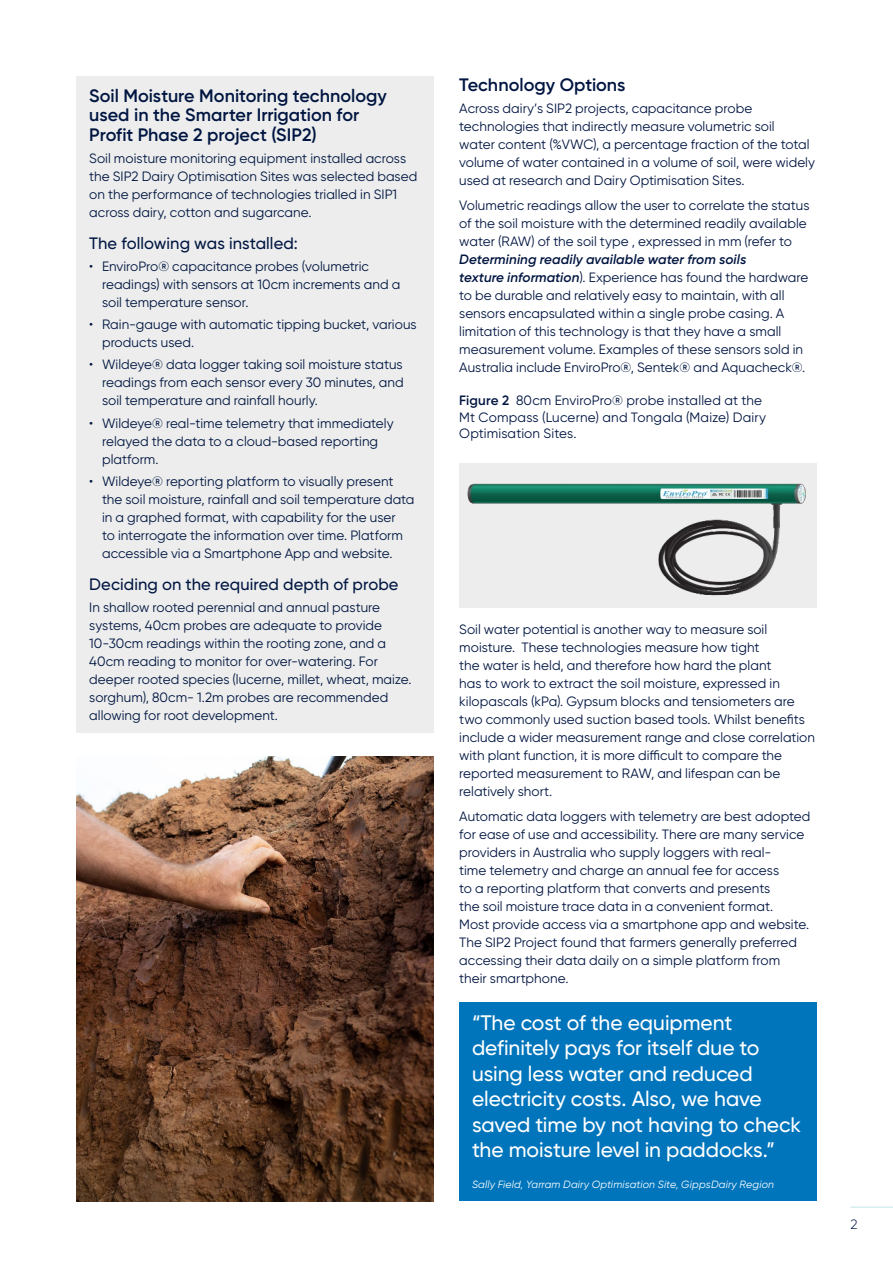
<style>
.page{position:relative;width:893px;height:1263px;background:#fff}
.page>*{position:absolute;margin:0;border:0;box-sizing:border-box;transform-origin:0 0}
.t1{font:500 21px/25.5px "Gilroy";letter-spacing:-.005em;color:#fff}
.t2{font:600 18px/19.5px "Gilroy";color:#001541}
.t3{font:500 16.5px "Gilroy";letter-spacing:.005em;color:#001541}
.t4{font:13.5px/18px "Gilroy";color:#001541}
.t5{font:300 13.5px "Gilroy";color:#001541}
.t6{font:italic 10.5px "Gilroy";letter-spacing:.015em;color:#fff}
.s1{font-weight:600;font-style:italic}
.s2{font-weight:600}
</style>
<div class="page">
<hr style="left:850px;top:1206px;width:43px;height:2px;background:#c9e9eb">
<div style="left:77px;top:77px;width:357px;height:656px;background:#ecedec"></div>
<img style="left:77px;top:757px;width:357px;height:444px">
<img style="left:459px;top:463px;width:357px;height:145px">
<div style="left:459px;top:1002px;width:357px;height:199px;background:#0075bc"></div>
<h2 class="t2" style="left:89px;top:85px;width:299px">Soil Moisture Monitoring technology used in the Smarter Irrigation for<br>Profit Phase 2 project (SIP2)</h2>
<p class="t4" style="left:89px;top:149px;width:329px">Soil moisture monitoring equipment installed across the SIP2 Dairy Optimisation Sites was selected based on the performance of technologies trialled in SIP1 across dairy, cotton and sugarcane.</p>
<p class="t3" style="left:89px;top:233px;width:210px">The following was installed:</p>
<p class="t4" style="left:102px;top:257px;width:300px;text-indent:-13px">• EnviroPro® capacitance probes (volumetric readings) with sensors at 10cm increments and a soil temperature sensor.</p>
<p class="t4" style="left:102px;top:315px;width:316px;text-indent:-13px">• Rain-gauge with automatic tipping bucket, various products used.</p>
<p class="t4" style="left:102px;top:356px;width:303px;text-align:justify;text-indent:-13px">• Wildeye® data logger taking soil moisture status readings from each sensor every 30 minutes, and soil temperature and rainfall hourly.</p>
<p class="t4" style="left:102px;top:414px;width:293px;text-indent:-13px">• Wildeye® real-time telemetry that immediately relayed the data to a cloud-based reporting platform.</p>
<p class="t4" style="left:102px;top:472px;width:314px;text-indent:-13px">• Wildeye® reporting platform to visually present the soil moisture, rainfall and soil temperature data in a graphed format, with capability for the user<br>to interrogate the information over time. Platform accessible via a Smartphone App and website.</p>
<p class="t3" style="left:89px;top:574px;width:311px">Deciding on the required depth of probe</p>
<p class="t4" style="left:89px;top:598px;width:324px">In shallow rooted perennial and annual pasture systems, 40cm probes are adequate to provide 10-30cm readings within the rooting zone, and a 40cm reading to monitor for over-watering. For deeper rooted species (lucerne, millet, wheat, maize. sorghum), 80cm- 1.2m probes are recommended allowing for root development.</p>
<h2 class="t2" style="left:459px;top:75px;width:168px">Technology Options</h2>
<p class="t4" style="left:459px;top:99px;width:357px">Across dairy’s SIP2 projects, capacitance probe technologies that indirectly measure volumetric soil<br>water content (%VWC), a percentage fraction of the total volume of water contained in a volume of soil, were widely used at research and Dairy Optimisation Sites.</p>
<p class="t4" style="left:459px;top:196px;width:352px">Volumetric readings allow the user to correlate the status of the soil moisture with the determined readily available water (RAW) of the soil type , expressed in mm (refer to</p>
<p class="t4" style="left:459px;top:250px;width:351px"><span class="s1">Determining readily available water from soils<br>texture information</span>). Experience has found the hardware to be durable and relatively easy to maintain, with all sensors encapsulated within a single probe casing. A limitation of this technology is that they have a small measurement volume. Examples of these sensors sold in Australia include EnviroPro®, Sentek® and Aquacheck®.</p>
<p class="t4" style="left:459px;top:392px;width:308px;line-height:16.5px"><span class="s2">Figure 2</span> 80cm EnviroPro® probe installed at the<br>Mt Compass (Lucerne) and Tongala (Maize) Dairy<br>Optimisation Sites.</p>
<p class="t4" style="left:459px;top:620px;width:357px">Soil water potential is another way to measure soil moisture. These technologies measure how tight<br>the water is held, and therefore how hard the plant<br>has to work to extract the soil moisture, expressed in kilopascals (kPa). Gypsum blocks and tensiometers are two commonly used suction based tools. Whilst benefits include a wider measurement range and close correlation with plant function, it is more difficult to compare the reported measurement to RAW, and lifespan can be relatively short.</p>
<p class="t4" style="left:459px;top:807px;width:353px">Automatic data loggers with telemetry are best adopted for ease of use and accessibility. There are many service providers in Australia who supply loggers with real-<br>time telemetry and charge an annual fee for access<br>to a reporting platform that converts and presents<br>the soil moisture trace data in a convenient format.<br>Most provide access via a smartphone app and website.<br>The SIP2 Project found that farmers generally preferred accessing their data daily on a simple platform from their smartphone.</p>
<h1 class="t1" style="left:472px;top:1009px;width:331px">“The cost of the equipment definitely pays for itself due to using less water and reduced electricity costs. Also, we have saved time by not having to check the moisture level in paddocks.”</h1>
<p class="t6" style="left:472px;top:1178px;width:304px">Sally Field, Yarram Dairy Optimisation Site, GippsDairy Region</p>
<p class="t5" style="left:850px;top:1216px;width:9px">2</p>
</div>
